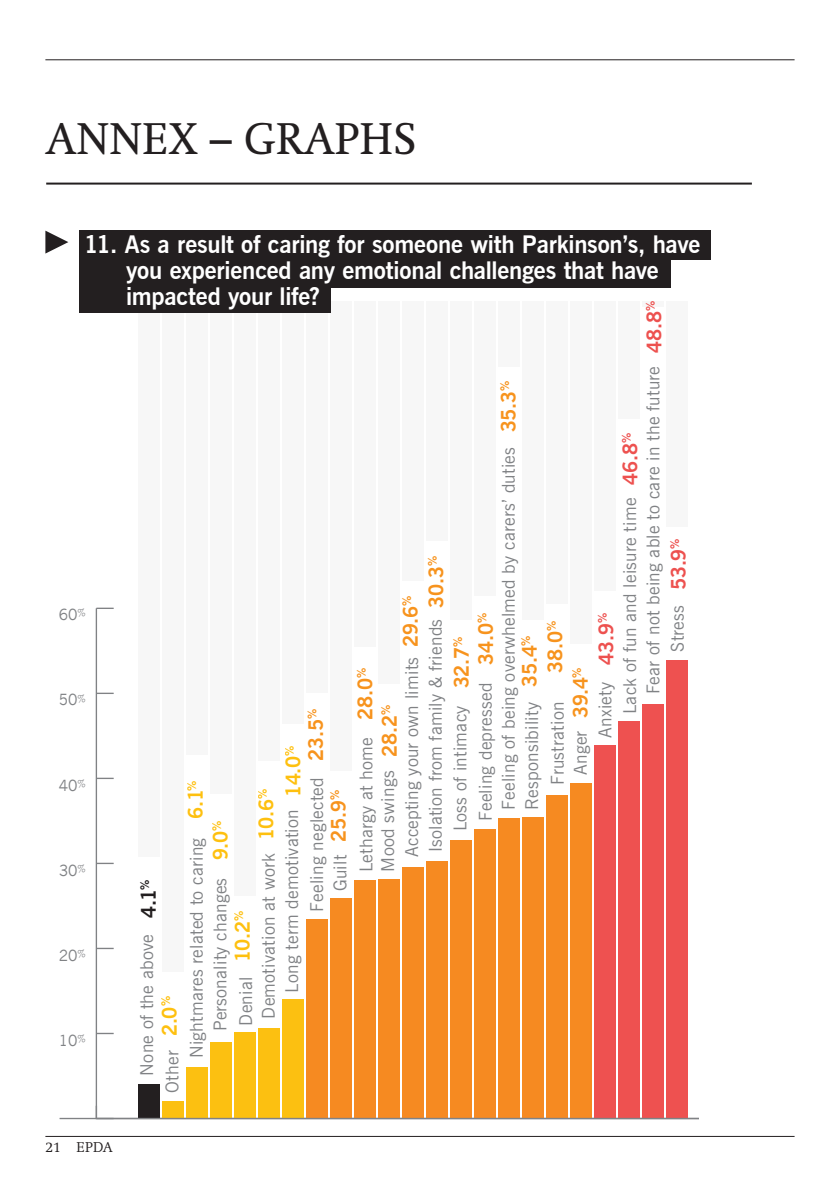
<style>
.page{position:relative;width:840px;height:1191px;background:#fff}
.page>*{position:absolute;margin:0;border:0;box-sizing:border-box;transform-origin:0 0}
.t1{font:44px "Swift";letter-spacing:.015em;color:#231f20}
.t2{font:700 24px/26px "News Gothic BT";letter-spacing:-.01em;color:#fff}
.t3{font:700 20px/24.2px "News Gothic BT";letter-spacing:-.015em;color:#f7931d}
.t4{font:700 20px/26.8px "News Gothic BT";color:#fec00f}
.t5{font:700 20px "News Gothic BT";letter-spacing:.005em;color:#ed514f}
.t6{font:700 20px "News Gothic BT";color:#231f20}
.t7{font:17.6px/23.6px "News Gothic BT";letter-spacing:.015em;color:#808285}
.t8{font:15px "News Gothic";color:#808285}
.t9{font:300 14px "Swift";letter-spacing:.01em;color:#231f20}
</style>
<div class="page">
<hr style="left:45px;top:1136px;width:749px;height:1px;background:#231f20">
<hr style="left:45px;top:59px;width:749px;height:1px;background:#231f20">
<div style="left:498px;top:301px;width:21px;height:66px;background:#f7f7f7"></div>
<div style="left:642px;top:301px;width:21px;height:6px;background:#f7f7f7"></div>
<div style="left:666px;top:301px;width:21px;height:225px;background:#f7f7f7"></div>
<div style="left:618px;top:301px;width:21px;height:118px;background:#f7f7f7"></div>
<div style="left:594px;top:301px;width:21px;height:290px;background:#f7f7f7"></div>
<div style="left:570px;top:301px;width:21px;height:342px;background:#f7f7f7"></div>
<div style="left:546px;top:301px;width:21px;height:302px;background:#f7f7f7"></div>
<div style="left:522px;top:301px;width:21px;height:318px;background:#f7f7f7"></div>
<div style="left:474px;top:301px;width:21px;height:294px;background:#f7f7f7"></div>
<div style="left:450px;top:301px;width:21px;height:318px;background:#f7f7f7"></div>
<div style="left:426px;top:301px;width:21px;height:240px;background:#f7f7f7"></div>
<div style="left:402px;top:301px;width:21px;height:279px;background:#f7f7f7"></div>
<div style="left:378px;top:301px;width:21px;height:383px;background:#f7f7f7"></div>
<div style="left:354px;top:301px;width:21px;height:346px;background:#f7f7f7"></div>
<div style="left:330px;top:301px;width:21px;height:470px;background:#f7f7f7"></div>
<div style="left:306px;top:301px;width:21px;height:391px;background:#f7f7f7"></div>
<div style="left:282px;top:301px;width:21px;height:422px;background:#f7f7f7"></div>
<div style="left:258px;top:301px;width:21px;height:459px;background:#f7f7f7"></div>
<div style="left:234px;top:301px;width:21px;height:594px;background:#f7f7f7"></div>
<div style="left:210px;top:301px;width:21px;height:492px;background:#f7f7f7"></div>
<div style="left:186px;top:301px;width:21px;height:454px;background:#f7f7f7"></div>
<div style="left:162px;top:301px;width:21px;height:671px;background:#f7f7f7"></div>
<div style="left:138px;top:301px;width:21px;height:555px;background:#f7f7f7"></div>
<hr style="left:60px;top:1117px;width:638px;height:2px;background:#808285">
<hr style="left:96px;top:608px;width:1px;height:510px;background:#808285">
<svg style="left:97px;top:1105px;width:1px;height:12px"></svg>
<svg style="left:97px;top:1032px;width:17px;height:2px"></svg>
<svg style="left:97px;top:947px;width:17px;height:2px"></svg>
<svg style="left:97px;top:862px;width:17px;height:2px"></svg>
<svg style="left:97px;top:777px;width:17px;height:2px"></svg>
<svg style="left:97px;top:692px;width:17px;height:2px"></svg>
<svg style="left:96px;top:607px;width:18px;height:2px"></svg>
<div style="left:666px;top:660px;width:21px;height:458px;background:#ee5150"></div>
<div style="left:642px;top:703px;width:21px;height:415px;background:#ee5150"></div>
<div style="left:618px;top:720px;width:21px;height:398px;background:#ee5150"></div>
<div style="left:594px;top:745px;width:21px;height:373px;background:#ee5150"></div>
<div style="left:570px;top:783px;width:21px;height:335px;background:#f68a21"></div>
<div style="left:546px;top:795px;width:21px;height:323px;background:#f68a21"></div>
<div style="left:522px;top:817px;width:21px;height:301px;background:#f68a21"></div>
<div style="left:498px;top:818px;width:21px;height:300px;background:#f68a21"></div>
<div style="left:474px;top:829px;width:21px;height:289px;background:#f68a21"></div>
<div style="left:450px;top:840px;width:21px;height:278px;background:#f68a21"></div>
<div style="left:426px;top:861px;width:21px;height:257px;background:#f68a21"></div>
<div style="left:402px;top:866px;width:21px;height:252px;background:#f68a21"></div>
<div style="left:378px;top:878px;width:21px;height:240px;background:#f68a21"></div>
<div style="left:354px;top:880px;width:21px;height:238px;background:#f68a21"></div>
<div style="left:330px;top:898px;width:21px;height:220px;background:#f68a21"></div>
<div style="left:306px;top:918px;width:21px;height:200px;background:#f68a21"></div>
<div style="left:282px;top:999px;width:21px;height:119px;background:#fcc011"></div>
<div style="left:258px;top:1028px;width:21px;height:90px;background:#fcc011"></div>
<div style="left:234px;top:1031px;width:21px;height:87px;background:#fcc011"></div>
<div style="left:210px;top:1042px;width:21px;height:76px;background:#fcc011"></div>
<div style="left:186px;top:1066px;width:21px;height:52px;background:#fcc011"></div>
<div style="left:162px;top:1101px;width:21px;height:17px;background:#fcc011"></div>
<div style="left:138px;top:1083px;width:21px;height:35px;background:#231f20"></div>
<hr style="left:96px;top:1117px;width:602px;height:2px;background:#808285">
<div style="left:79px;top:230px;width:631px;height:30px;background:#231f20"></div>
<div style="left:79px;top:258px;width:591px;height:30px;background:#231f20"></div>
<div style="left:79px;top:283px;width:251px;height:30px;background:#231f20"></div>
<hr style="left:46px;top:183px;width:705px;height:2px;background:#231f20">
<svg style="left:45px;top:231px;width:23px;height:22px"></svg>
<h1 class="t1" style="left:46px;top:114px;width:371px">ANNEX – GRAPHS</h1>
<h2 class="t2" style="left:126px;top:231px;width:575px;text-indent:-42px">11. As a result of caring for someone with Parkinson’s, have you experienced any emotional challenges that have impacted your life?</h2>
<p class="t5" style="left:642px;top:353px;width:54px;rotate:-90deg">48.8<sup>%</sup></p>
<p class="t7" style="left:641px;top:694px;width:330px;rotate:-90deg">Fear of not being able to care in the future</p>
<p class="t3" style="left:496px;top:432px;width:53px;rotate:-90deg">35.3<sup>%</sup></p>
<p class="t5" style="left:618px;top:485px;width:54px;rotate:-90deg">46.8<sup>%</sup></p>
<p class="t7" style="left:496px;top:809px;width:364px;rotate:-90deg">Feeling of being overwhelmed by carers’ duties</p>
<p class="t7" style="left:617px;top:714px;width:218px;rotate:-90deg">Lack of fun and leisure time</p>
<p class="t5" style="left:666px;top:590px;width:53px;rotate:-90deg">53.9<sup>%</sup></p>
<p class="t3" style="left:424px;top:608px;width:53px;rotate:-90deg">30.3<sup>%</sup></p>
<p class="t3" style="left:398px;top:647px;width:52px;rotate:-90deg">29.6<sup>%</sup></p>
<p class="t8" style="left:59px;top:606px;width:28px">60<sup>%</sup></p>
<p class="t7" style="left:665px;top:651px;width:48px;rotate:-90deg">Stress</p>
<p class="t5" style="left:594px;top:665px;width:54px;rotate:-90deg">43.9<sup>%</sup></p>
<p class="t3" style="left:473px;top:665px;width:54px;rotate:-90deg">34.0<sup>%</sup></p>
<p class="t7" style="left:400px;top:857px;width:239px;rotate:-90deg">Accepting your own limits<br>Isolation from family &amp; friends</p>
<p class="t3" style="left:542px;top:673px;width:54px;rotate:-90deg">38.0<sup>%</sup></p>
<p class="t3" style="left:517px;top:687px;width:53px;rotate:-90deg">35.4<sup>%</sup></p>
<p class="t3" style="left:449px;top:688px;width:53px;rotate:-90deg">32.7<sup>%</sup></p>
<p class="t3" style="left:568px;top:718px;width:52px;rotate:-90deg">39.4<sup>%</sup></p>
<p class="t3" style="left:353px;top:756px;width:90px;text-indent:37px;rotate:-90deg">28.0<sup>%<br></sup>28.2<sup>%</sup></p>
<p class="t7" style="left:593px;top:738px;width:57px;rotate:-90deg">Anxiety</p>
<p class="t7" style="left:473px;top:821px;width:140px;rotate:-90deg">Feeling depressed</p>
<p class="t8" style="left:59px;top:691px;width:28px">50<sup>%</sup></p>
<p class="t7" style="left:519px;top:809px;width:109px;rotate:-90deg">Responsibility</p>
<p class="t7" style="left:545px;top:785px;width:85px;rotate:-90deg">Frustration</p>
<p class="t7" style="left:448px;top:831px;width:127px;rotate:-90deg">Loss of intimacy</p>
<p class="t3" style="left:303px;top:761px;width:53px;rotate:-90deg">23.5<sup>%</sup></p>
<p class="t7" style="left:568px;top:775px;width:46px;rotate:-90deg">Anger</p>
<p class="t7" style="left:355px;top:872px;width:136px;line-height:21.8px;rotate:-90deg">Lethargy at home<br>Mood swings</p>
<p class="t4" style="left:252px;top:796px;width:53px;text-indent:-43px;rotate:-90deg">10.6<sup>%<br></sup>14.0<sup>%</sup></p>
<p class="t7" style="left:305px;top:911px;width:136px;rotate:-90deg">Feeling neglected</p>
<p class="t8" style="left:59px;top:776px;width:28px">40<sup>%</sup></p>
<p class="t4" style="left:182px;top:818px;width:39px;rotate:-90deg">6.1<sup>%</sup></p>
<p class="t3" style="left:326px;top:841px;width:53px;rotate:-90deg">25.9<sup>%</sup></p>
<p class="t7" style="left:280px;top:992px;width:185px;rotate:-90deg">Long term demotivation</p>
<p class="t4" style="left:207px;top:860px;width:41px;rotate:-90deg">9.0<sup>%</sup></p>
<p class="t7" style="left:185px;top:1058px;width:222px;rotate:-90deg">Nightmares related to caring</p>
<p class="t7" style="left:256px;top:1018px;width:167px;rotate:-90deg">Demotivation at work</p>
<p class="t7" style="left:328px;top:891px;width:38px;rotate:-90deg">Guilt</p>
<p class="t8" style="left:59px;top:861px;width:28px">30<sup>%</sup></p>
<p class="t7" style="left:208px;top:1031px;width:155px;rotate:-90deg">Personality changes</p>
<p class="t6" style="left:136px;top:917px;width:39px;rotate:-90deg">4.1<sup>%</sup></p>
<p class="t4" style="left:229px;top:962px;width:53px;rotate:-90deg">10.2<sup>%</sup></p>
<p class="t7" style="left:135px;top:1075px;width:143px;rotate:-90deg">None of the above</p>
<p class="t8" style="left:59px;top:946px;width:28px">20<sup>%</sup></p>
<p class="t7" style="left:234px;top:1025px;width:50px;rotate:-90deg">Denial</p>
<p class="t4" style="left:156px;top:1036px;width:42px;rotate:-90deg">2.0<sup>%</sup></p>
<p class="t8" style="left:59px;top:1031px;width:28px">10<sup>%</sup></p>
<p class="t7" style="left:160px;top:1092px;width:44px;rotate:-90deg">Other</p>
<p class="t9" style="left:45px;top:1139px;width:69px">21 EPDA</p>
</div>
